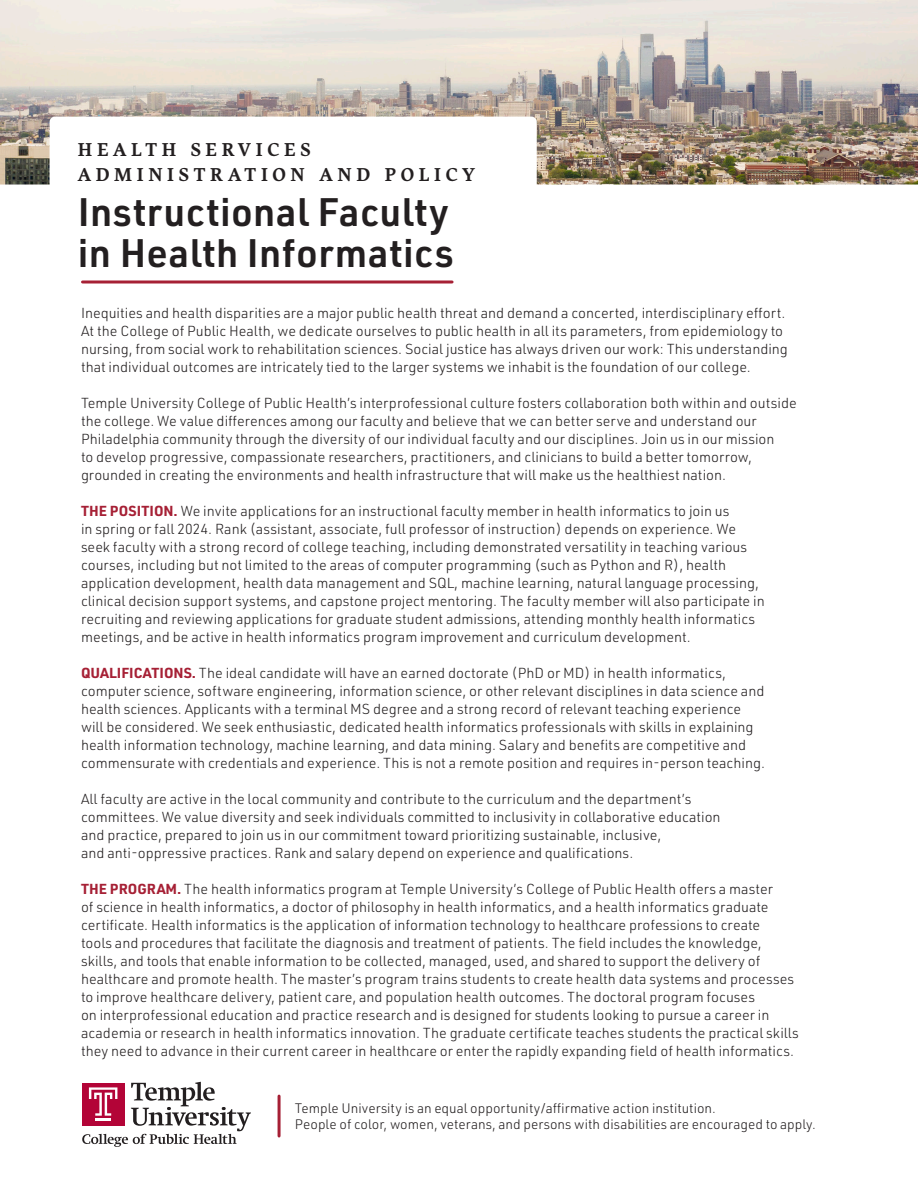
<style>
.page{position:relative;width:918px;height:1188px;background:#fff}
.page>*{position:absolute;margin:0;border:0;box-sizing:border-box;transform-origin:0 0}
.t1{font:600 39px/40.5px "URWDIN";letter-spacing:.01em;color:#231f20}
.t2{font:700 18.75px "Harfang";letter-spacing:.25em;color:#231f20}
.t3{font:300 14.25px/18px "URWDIN";color:#231f20}
.t4{font:300 13.5px "URWDIN";color:#231f20}
.s1{font-weight:700;color:#a62035}
</style>
<div class="page">
<img style="left:0;top:0;width:918px;height:185px">
<div style="left:50px;top:117px;width:487px;height:337px;background:#fff;border-radius:5px"></div>
<svg style="left:82px;top:280px;width:370px;height:4px"></svg>
<hr style="left:278px;top:1096px;width:3px;height:40px;background:#a62035">
<svg style="left:82px;top:1082px;width:169px;height:65px"></svg>
<p class="t2" style="left:78px;top:138px;width:235px">HEALTH SERVICES</p>
<p class="t2" style="left:78px;top:164px;width:399px">ADMINISTRATION AND POLICY</p>
<p class="t1" style="left:78px;top:191px;width:378px">Instructional Faculty in Health Informatics</p>
<p class="t3" style="left:81px;top:303px;width:709px">Inequities and health disparities are a major public health threat and demand a concerted, interdisciplinary effort.<br>At the College of Public Health, we dedicate ourselves to public health in all its parameters, from epidemiology to nursing, from social work to rehabilitation sciences. Social justice has always driven our work: This understanding that individual outcomes are intricately tied to the larger systems we inhabit is the foundation of our college.</p>
<p class="t3" style="left:81px;top:393px;width:717px">Temple University College of Public Health’s interprofessional culture fosters collaboration both within and outside the college. We value differences among our faculty and believe that we can better serve and understand our Philadelphia community through the diversity of our individual faculty and our disciplines. Join us in our mission<br>to develop progressive, compassionate researchers, practitioners, and clinicians to build a better tomorrow, grounded in creating the environments and health infrastructure that will make us the healthiest nation.</p>
<p class="t3" style="left:81px;top:501px;width:685px"><span class="s1">THE POSITION.</span> We invite applications for an instructional faculty member in health informatics to join us<br>in spring or fall 2024. Rank (assistant, associate, full professor of instruction) depends on experience. We seek faculty with a strong record of college teaching, including demonstrated versatility in teaching various courses, including but not limited to the areas of computer programming (such as Python and R), health application development, health data management and SQL, machine learning, natural language processing, clinical decision support systems, and capstone project mentoring. The faculty member will also participate in recruiting and reviewing applications for graduate student admissions, attending monthly health informatics meetings, and be active in health informatics program improvement and curriculum development.</p>
<p class="t3" style="left:81px;top:663px;width:686px"><span class="s1">QUALIFICATIONS.</span> The ideal candidate will have an earned doctorate (PhD or MD) in health informatics, computer science, software engineering, information science, or other relevant disciplines in data science and health sciences. Applicants with a terminal MS degree and a strong record of relevant teaching experience will be considered. We seek enthusiastic, dedicated health informatics professionals with skills in explaining health information technology, machine learning, and data mining. Salary and benefits are competitive and commensurate with credentials and experience. This is not a remote position and requires in-person teaching.</p>
<p class="t3" style="left:81px;top:789px;width:641px">All faculty are active in the local community and contribute to the curriculum and the department’s committees. We value diversity and seek individuals committed to inclusivity in collaborative education and practice, prepared to join us in our commitment toward prioritizing sustainable, inclusive,<br>and anti-oppressive practices. Rank and salary depend on experience and qualifications.</p>
<p class="t3" style="left:81px;top:879px;width:719px"><span class="s1">THE PROGRAM.</span> The health informatics program at Temple University’s College of Public Health offers a master<br>of science in health informatics, a doctor of philosophy in health informatics, and a health informatics graduate certificate. Health informatics is the application of information technology to healthcare professions to create<br>tools and procedures that facilitate the diagnosis and treatment of patients. The field includes the knowledge, skills, and tools that enable information to be collected, managed, used, and shared to support the delivery of healthcare and promote health. The master’s program trains students to create health data systems and processes to improve healthcare delivery, patient care, and population health outcomes. The doctoral program focuses<br>on interprofessional education and practice research and is designed for students looking to pursue a career in academia or research in health informatics innovation. The graduate certificate teaches students the practical skills they need to advance in their current career in healthcare or enter the rapidly expanding field of health informatics.</p>
<p class="t4" style="left:295px;top:1099px;width:423px">Temple University is an equal opportunity/affirmative action institution.</p>
<p class="t4" style="left:295px;top:1116px;width:523px">People of color, women, veterans, and persons with disabilities are encouraged to apply.</p>
</div>
